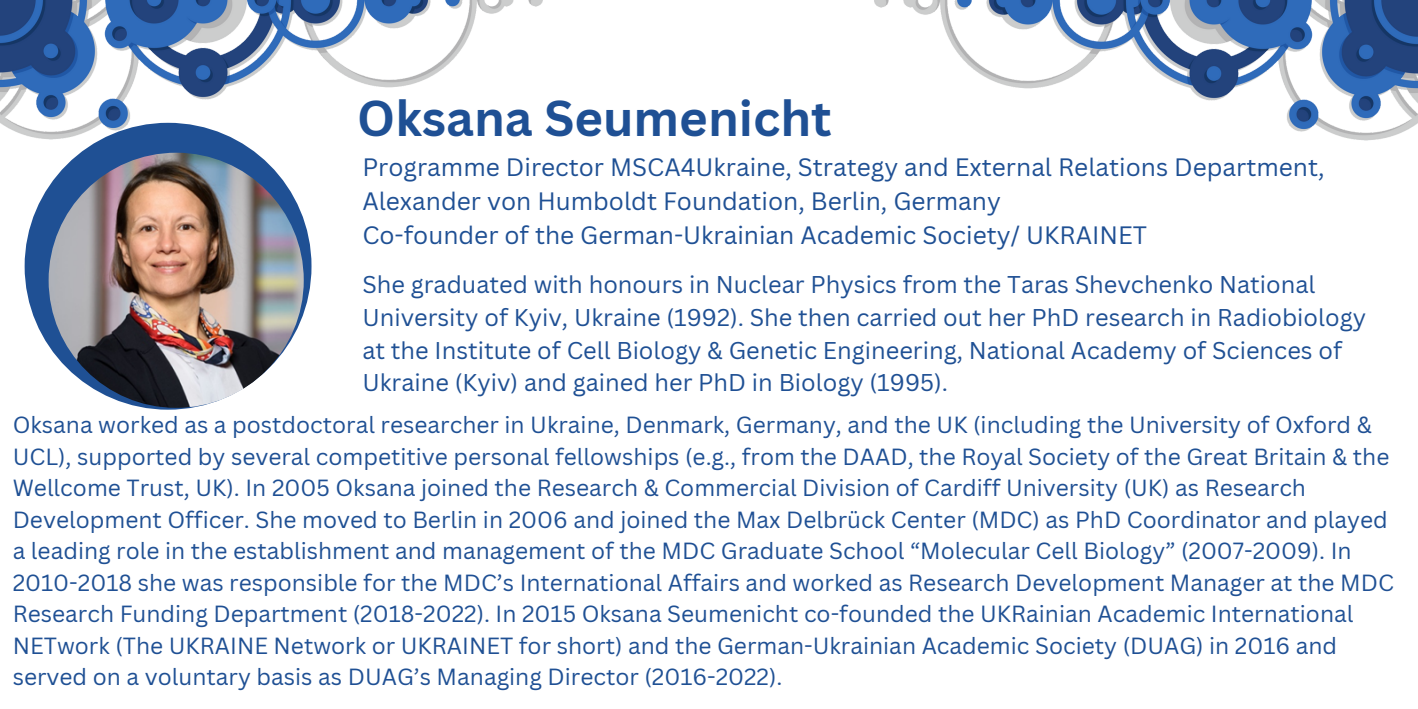
<style>
.page{position:relative;width:1418px;height:709px;background:#fff}
.page>*{position:absolute;margin:0;border:0;box-sizing:border-box;transform-origin:0 0}
.t1{font:700 49px "Canva Sans";color:#1f5094}
.t2{font:24.5px/34.1px "Canva Sans";color:#1f5094}
.t3{font:23.62px/32.8px "Canva Sans";color:#1f5094}
.t4{font:22.75px/31.5px "Canva Sans";color:#1f5094}
</style>
<div class="page">
<img style="left:0;top:0;width:543px;height:146px">
<img style="left:874px;top:0;width:543px;height:141px">
<div style="left:25px;top:123px;width:286px;height:287px;background:#1f5094;border-radius:50%"></div>
<img style="left:49px;top:153px;width:255px;height:255px;border-radius:50%">
<h1 class="t1" style="left:357px;top:84px;width:476px">Oksana Seumenicht</h1>
<p class="t2" style="left:362px;top:149px;width:964px">Programme Director MSCA4Ukraine, Strategy and External Relations Department,<br>Alexander von Humboldt Foundation, Berlin, Germany<br>Co-founder of the German-Ukrainian Academic Society/ UKRAINET</p>
<p class="t3" style="left:362px;top:267px;width:1005px">She graduated with honours in Nuclear Physics from the Taras Shevchenko National University of Kyiv, Ukraine (1992). She then carried out her PhD research in Radiobiology at the Institute of Cell Biology &amp; Genetic Engineering, National Academy of Sciences of Ukraine (Kyiv) and gained her PhD in Biology (1995).</p>
<p class="t4" style="left:13px;top:408px;width:1382px">Oksana worked as a postdoctoral researcher in Ukraine, Denmark, Germany, and the UK (including the University of Oxford &amp; UCL), supported by several competitive personal fellowships (e.g., from the DAAD, the Royal Society of the Great Britain &amp; the Wellcome Trust, UK). In 2005 Oksana joined the Research &amp; Commercial Division of Cardiff University (UK) as Research Development Officer. She moved to Berlin in 2006 and joined the Max Delbrück Center (MDC) as PhD Coordinator and played a leading role in the establishment and management of the MDC Graduate School “Molecular Cell Biology” (2007-2009). In 2010-2018 she was responsible for the MDC’s International Affairs and worked as Research Development Manager at the MDC Research Funding Department (2018-2022). In 2015 Oksana Seumenicht co-founded the UKRainian Academic International NETwork (The UKRAINE Network or UKRAINET for short) and the German-Ukrainian Academic Society (DUAG) in 2016 and served on a voluntary basis as DUAG’s Managing Director (2016-2022).</p>
</div>
